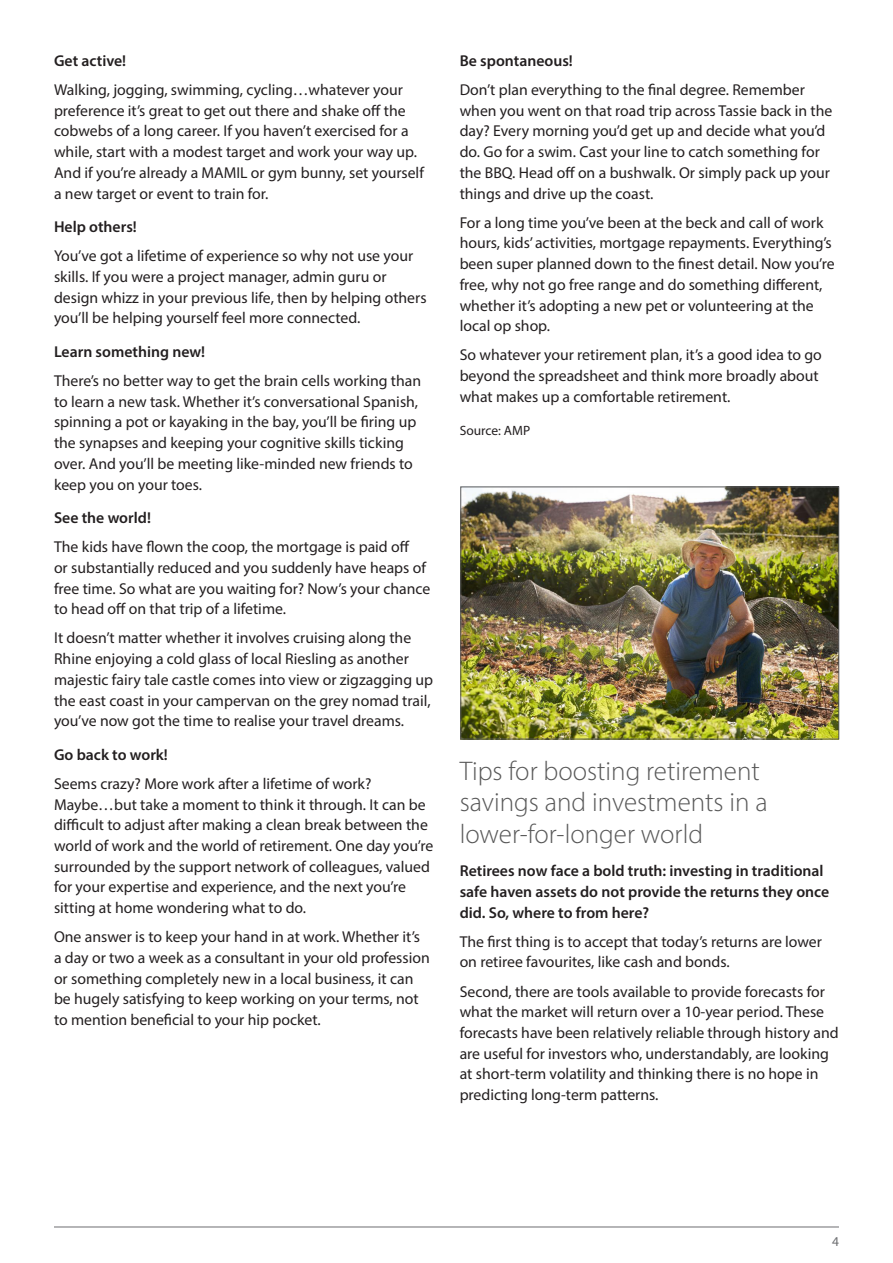
<style>
.page{position:relative;width:893px;height:1263px;background:#fff}
.page>*{position:absolute;margin:0;border:0;box-sizing:border-box;transform-origin:0 0}
.Inf_inv_main_para_ju{font:300 27px/31.5px "Myriad Pro";color:#585858}
.Inf_inv_main_para_ju-2{font:15.75px/20.7px "Myriad Pro";color:#231f20}
.Inf_inv_main_para_ju-3{font:600 15.75px/20.7px "Myriad Pro";color:#231f20}
.Inf_inv_main_para_ju-4{font:13.5px "Myriad Pro";color:#231f20}
.t1{font:13.5px "Myriad Pro";color:#6c6d70}
</style>
<div class="page">
<hr style="left:54px;top:1227px;width:785px;height:1px;background:#6c6d70">
<img style="left:463px;top:489px;width:374px;height:248px">
<div style="left:461px;top:487px;width:378px;height:252px;border:1px solid #57585a"></div>
<p class="Inf_inv_main_para_ju-3" style="left:54px;top:50px;width:74px">Get active!</p>
<p class="Inf_inv_main_para_ju-2" style="left:54px;top:79px;width:371px">Walking, jogging, swimming, cycling…whatever your preference it’s great to get out there and shake off the cobwebs of a long career. If you haven’t exercised for a while, start with a modest target and work your way up.<br>And if you’re already a MAMIL or gym bunny, set yourself a new target or event to train for.</p>
<p class="Inf_inv_main_para_ju-3" style="left:54px;top:216px;width:84px">Help others!</p>
<p class="Inf_inv_main_para_ju-2" style="left:54px;top:245px;width:374px">You’ve got a lifetime of experience so why not use your skills. If you were a project manager, admin guru or design whizz in your previous life, then by helping others you’ll be helping yourself feel more connected.</p>
<p class="Inf_inv_main_para_ju-3" style="left:54px;top:341px;width:153px">Learn something new!</p>
<p class="Inf_inv_main_para_ju-2" style="left:54px;top:370px;width:369px">There’s no better way to get the brain cells working than to learn a new task. Whether it’s conversational Spanish, spinning a pot or kayaking in the bay, you’ll be firing up the synapses and keeping your cognitive skills ticking over. And you’ll be meeting like-minded new friends to keep you on your toes.</p>
<p class="Inf_inv_main_para_ju-3" style="left:54px;top:507px;width:98px">See the world!</p>
<p class="Inf_inv_main_para_ju-2" style="left:54px;top:536px;width:378px">The kids have flown the coop, the mortgage is paid off<br>or substantially reduced and you suddenly have heaps of free time. So what are you waiting for? Now’s your chance to head off on that trip of a lifetime.</p>
<p class="Inf_inv_main_para_ju-2" style="left:54px;top:628px;width:381px">It doesn’t matter whether it involves cruising along the Rhine enjoying a cold glass of local Riesling as another majestic fairy tale castle comes into view or zigzagging up the east coast in your campervan on the grey nomad trail, you’ve now got the time to realise your travel dreams.</p>
<p class="Inf_inv_main_para_ju-3" style="left:54px;top:744px;width:115px">Go back to work!</p>
<p class="Inf_inv_main_para_ju-2" style="left:54px;top:773px;width:381px">Seems crazy? More work after a lifetime of work?<br>Maybe…but take a moment to think it through. It can be difficult to adjust after making a clean break between the world of work and the world of retirement. One day you’re surrounded by the support network of colleagues, valued for your expertise and experience, and the next you’re sitting at home wondering what to do.</p>
<p class="Inf_inv_main_para_ju-2" style="left:54px;top:926px;width:377px">One answer is to keep your hand in at work. Whether it’s a day or two a week as a consultant in your old profession or something completely new in a local business, it can be hugely satisfying to keep working on your terms, not to mention beneficial to your hip pocket.</p>
<p class="Inf_inv_main_para_ju-3" style="left:460px;top:50px;width:115px">Be spontaneous!</p>
<p class="Inf_inv_main_para_ju-2" style="left:460px;top:79px;width:374px">Don’t plan everything to the final degree. Remember when you went on that road trip across Tassie back in the day? Every morning you’d get up and decide what you’d do. Go for a swim. Cast your line to catch something for the BBQ. Head off on a bushwalk. Or simply pack up your things and drive up the coast.</p>
<p class="Inf_inv_main_para_ju-2" style="left:460px;top:212px;width:377px">For a long time you’ve been at the beck and call of work hours, kids’ activities, mortgage repayments. Everything’s been super planned down to the finest detail. Now you’re free, why not go free range and do something different, whether it’s adopting a new pet or volunteering at the local op shop.</p>
<p class="Inf_inv_main_para_ju-2" style="left:460px;top:345px;width:364px">So whatever your retirement plan, it’s a good idea to go beyond the spreadsheet and think more broadly about what makes up a comfortable retirement.</p>
<p class="Inf_inv_main_para_ju-4" style="left:460px;top:422px;width:72px">Source: AMP</p>
<p class="Inf_inv_main_para_ju" style="left:460px;top:755px;width:310px">Tips for boosting retirement savings and investments in a lower-for-longer world</p>
<p class="Inf_inv_main_para_ju-3" style="left:460px;top:860px;width:371px">Retirees now face a bold truth: investing in traditional safe haven assets do not provide the returns they once did. So, where to from here?</p>
<p class="Inf_inv_main_para_ju-2" style="left:460px;top:931px;width:364px">The first thing is to accept that today’s returns are lower on retiree favourites, like cash and bonds.</p>
<p class="Inf_inv_main_para_ju-2" style="left:460px;top:981px;width:380px">Second, there are tools available to provide forecasts for what the market will return over a 10-year period. These forecasts have been relatively reliable through history and are useful for investors who, understandably, are looking at short-term volatility and thinking there is no hope in predicting long-term patterns.</p>
<p class="t1" style="left:832px;top:1233px;width:8px">4</p>
</div>
